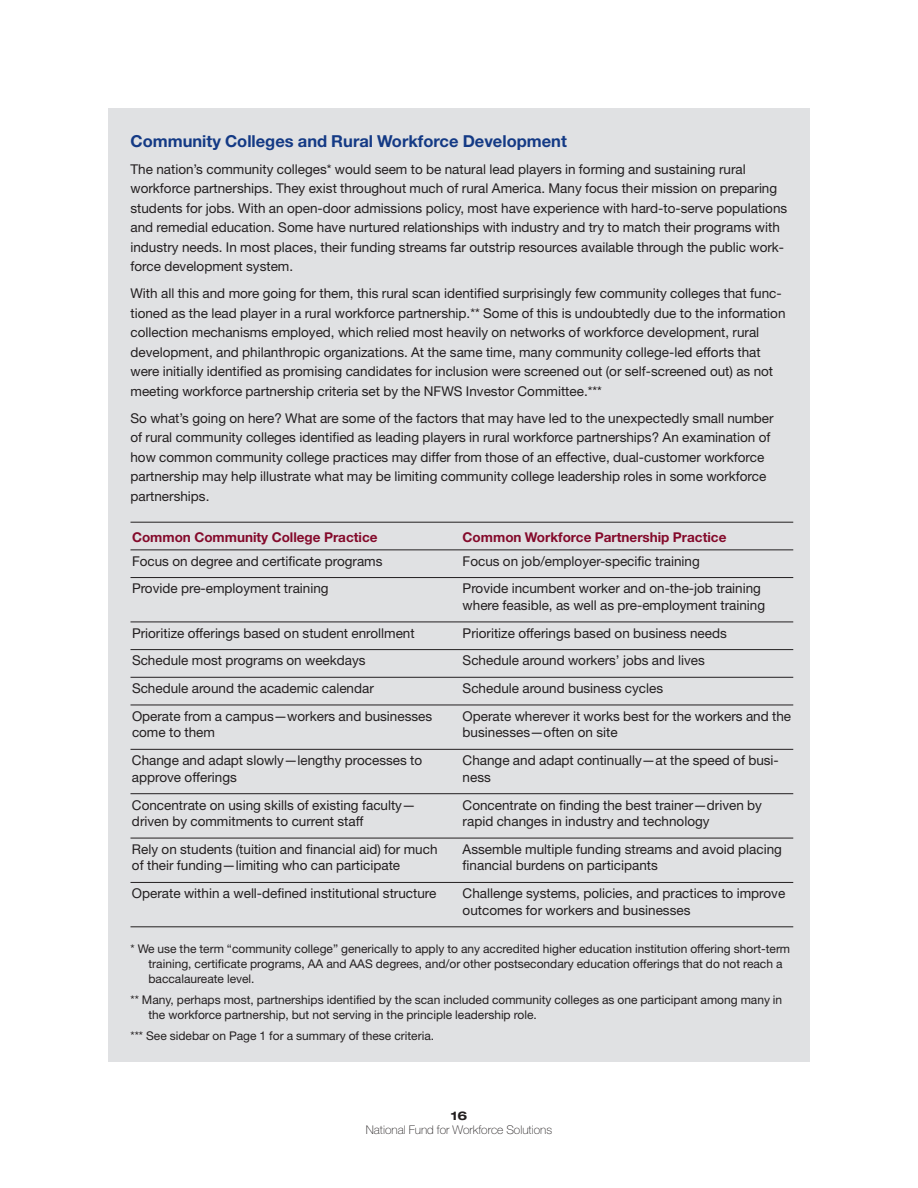
<style>
.page{position:relative;width:918px;height:1188px;background:#fff}
.page>*{position:absolute;margin:0;border:0;box-sizing:border-box;transform-origin:0 0}
.t1{font:700 16.5px "Helvetica Neue";color:#143a85}
.t2{font:13.5px/19.5px "Helvetica Neue";color:#231f20}
.t3{font:700 13.5px "Helvetica Neue";color:#840a2b}
.t4{font:12px/15px "Helvetica Neue";color:#231f20}
.t5{font:100 12px "Helvetica Neue";color:#231f20}
.t6{font:700 expanded 12px "Helvetica Neue";color:#231f20}
</style>
<div class="page">
<div style="left:108px;top:108px;width:702px;height:954px;background:#e0e1e3"></div>
<hr style="left:130px;top:522px;width:663px;height:1px;background:#231f20">
<hr style="left:130px;top:550px;width:663px;height:1px;background:#231f20">
<hr style="left:130px;top:577px;width:663px;height:1px;background:#231f20">
<hr style="left:130px;top:622px;width:663px;height:1px;background:#231f20">
<hr style="left:130px;top:649px;width:663px;height:1px;background:#231f20">
<hr style="left:130px;top:677px;width:663px;height:1px;background:#231f20">
<hr style="left:130px;top:705px;width:663px;height:1px;background:#231f20">
<hr style="left:130px;top:749px;width:663px;height:1px;background:#231f20">
<hr style="left:130px;top:793px;width:663px;height:1px;background:#231f20">
<hr style="left:130px;top:838px;width:663px;height:1px;background:#231f20">
<hr style="left:130px;top:882px;width:663px;height:1px;background:#231f20">
<hr style="left:130px;top:927px;width:663px;height:1px;background:#231f20">
<p class="t1" style="left:130px;top:130px;width:438px">Community Colleges and Rural Workforce Development</p>
<p class="t2" style="left:130px;top:160px;width:658px">The nation’s community colleges* would seem to be natural lead players in forming and sustaining rural workforce partnerships. They exist throughout much of rural America. Many focus their mission on preparing students for jobs. With an open-door admissions policy, most have experience with hard-to-serve populations and remedial education. Some have nurtured relationships with industry and try to match their programs with industry needs. In most places, their funding streams far outstrip resources available through the public work&shy;force development system.</p>
<p class="t2" style="left:131px;top:285px;width:657px">With all this and more going for them, this rural scan identified surprisingly few community colleges that func&shy;tioned as the lead player in a rural workforce partnership.** Some of this is undoubtedly due to the information collection mechanisms employed, which relied most heavily on networks of workforce development, rural development, and philanthropic organizations. At the same time, many community college-led efforts that were initially identified as promising candidates for inclusion were screened out (or self-screened out) as not meeting workforce partnership criteria set by the NFWS Investor Committee.***</p>
<p class="t2" style="left:131px;top:409px;width:645px">So what’s going on here? What are some of the factors that may have led to the unexpectedly small number of rural community colleges identified as leading players in rural workforce partnerships? An examination of how common community college practices may differ from those of an effective, dual-customer workforce partnership may help illustrate what may be limiting community college leadership roles in some workforce partnerships.</p>
<p class="t3" style="left:132px;top:528px;width:247px">Common Community College Practice</p>
<p class="t3" style="left:463px;top:528px;width:265px">Common Workforce Partnership Practice</p>
<p class="t2" style="left:132px;top:552px;width:252px">Focus on degree and certificate programs</p>
<p class="t2" style="left:463px;top:552px;width:239px">Focus on job/employer-specific training</p>
<p class="t2" style="left:132px;top:580px;width:198px">Provide pre-employment training</p>
<p class="t2" style="left:463px;top:582px;width:304px;line-height:16.5px">Provide incumbent worker and on-the-job training where feasible, as well as pre-employment training</p>
<p class="t2" style="left:132px;top:625px;width:284px">Prioritize offerings based on student enrollment</p>
<p class="t2" style="left:463px;top:625px;width:266px">Prioritize offerings based on business needs</p>
<p class="t2" style="left:132px;top:652px;width:235px">Schedule most programs on weekdays</p>
<p class="t2" style="left:463px;top:652px;width:244px">Schedule around workers’ jobs and lives</p>
<p class="t2" style="left:132px;top:680px;width:243px">Schedule around the academic calendar</p>
<p class="t2" style="left:463px;top:680px;width:202px">Schedule around business cycles</p>
<p class="t2" style="left:132px;top:709px;width:302px;line-height:16.5px">Operate from a campus—workers and businesses come to them</p>
<p class="t2" style="left:463px;top:709px;width:330px;line-height:16.5px">Operate wherever it works best for the workers and the businesses—often on site</p>
<p class="t2" style="left:132px;top:753px;width:292px;line-height:16.5px">Change and adapt slowly—lengthy processes to approve offerings</p>
<p class="t2" style="left:463px;top:753px;width:318px;line-height:16.5px">Change and adapt continually—at the speed of busi&shy;ness</p>
<p class="t2" style="left:132px;top:798px;width:285px;line-height:16.5px">Concentrate on using skills of existing faculty— driven by commitments to current staff</p>
<p class="t2" style="left:463px;top:798px;width:301px;line-height:16.5px">Concentrate on finding the best trainer—driven by rapid changes in industry and technology</p>
<p class="t2" style="left:132px;top:842px;width:307px;line-height:16.5px">Rely on students (tuition and financial aid) for much of their funding—limiting who can participate</p>
<p class="t2" style="left:463px;top:842px;width:321px;line-height:16.5px">Assemble multiple funding streams and avoid placing financial burdens on participants</p>
<p class="t2" style="left:132px;top:885px;width:306px">Operate within a well-defined institutional structure</p>
<p class="t2" style="left:463px;top:887px;width:324px;line-height:16.5px">Challenge systems, policies, and practices to improve outcomes for workers and businesses</p>
<p class="t4" style="left:149px;top:942px;width:643px;text-indent:-18px">* We use the term “community college” generically to apply to any accredited higher education institution offering short-term training, certificate programs, AA and AAS degrees, and/or other postsecondary education offerings that do not reach a baccalaureate level.</p>
<p class="t4" style="left:149px;top:993px;width:635px;text-indent:-18px">** Many, perhaps most, partnerships identified by the scan included community colleges as one participant among many in the workforce partnership, but not serving in the principle leadership role.</p>
<p class="t4" style="left:131px;top:1029px;width:305px">*** See sidebar on Page 1 for a summary of these criteria.</p>
<p class="t6" style="left:451px;top:1112px;width:18px">16</p>
<p class="t5" style="left:366px;top:1126px;width:188px">National Fund for Workforce Solutions</p>
</div>
